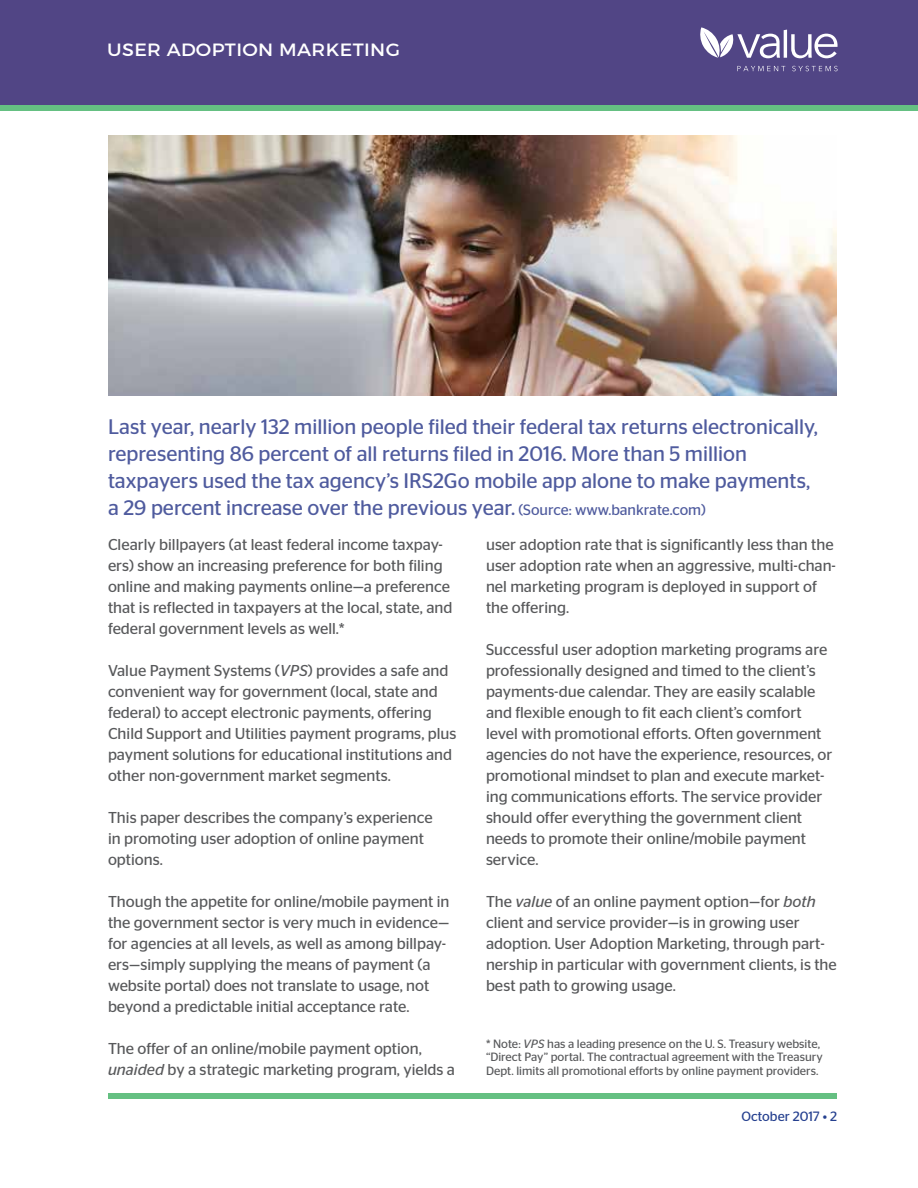
<style>
.page{position:relative;width:918px;height:1188px;background:#fff}
.page>*{position:absolute;margin:0;border:0;box-sizing:border-box;transform-origin:0 0}
.t1{font:21px/27px "Stag Sans";color:#4f5b9e}
.t2{font:17.85px "Montserrat";letter-spacing:.02em;color:#fff;scale:1.07 1}
.t3{font:15.75px/21px "Stag Sans";color:#58595b}
.t4{font:13.5px "Stag Sans";color:#25408f}
.t5{font:12px/13.5px "Stag Sans";color:#58595b}
.s1{font-size:15px}
.s2{font-style:italic}
</style>
<div class="page">
<div style="left:0;top:0;width:918px;height:106px;background:#514585"></div>
<div style="left:0;top:106px;width:918px;height:5px;background:#65c082"></div>
<svg style="left:737px;top:66px;width:48px;height:5px"></svg>
<svg style="left:792px;top:66px;width:46px;height:5px"></svg>
<svg style="left:700px;top:27px;width:138px;height:31px"></svg>
<div style="left:108px;top:1094px;width:729px;height:5px;background:#65c082"></div>
<img style="left:108px;top:135px;width:729px;height:260px">
<p class="t2" style="left:107px;top:38px;width:275px">USER ADOPTION MARKETING</p>
<p class="t1" style="left:108px;top:413px;width:712px">Last year, nearly 132 million people filed their federal tax returns electronically, representing 86 percent of all returns filed in 2016. More than 5 million taxpayers used the tax agency’s IRS2Go mobile app alone to make payments, a 29 percent increase over the previous year. <span class="s1">(Source: www.bankrate.com)</span></p>
<p class="t3" style="left:108px;top:534px;width:346px">Clearly billpayers (at least federal income taxpay&shy;ers) show an increasing preference for both filing online and making payments online—a preference that is reflected in taxpayers at the local, state, and federal government levels as well.*</p>
<p class="t3" style="left:108px;top:660px;width:350px">Value Payment Systems (<span class="s2">VPS</span>) provides a safe and convenient way for government (local, state and federal) to accept electronic payments, offering Child Support and Utilities payment programs, plus payment solutions for educational institutions and other non-government market segments.</p>
<p class="t3" style="left:108px;top:807px;width:326px">This paper describes the company’s experience in promoting user adoption of online payment options.</p>
<p class="t3" style="left:108px;top:891px;width:343px">Though the appetite for online/mobile payment in the government sector is very much in evidence— for agencies at all levels, as well as among billpay&shy;ers—simply supplying the means of payment (a website portal) does not translate to usage, not beyond a predictable initial acceptance rate.</p>
<p class="t3" style="left:108px;top:1038px;width:349px">The offer of an online/mobile payment option, <span class="s2">unaided</span> by a strategic marketing program, yields a</p>
<p class="t3" style="left:486px;top:534px;width:352px">user adoption rate that is significantly less than the user adoption rate when an aggressive, multi-chan&shy;nel marketing program is deployed in support of the offering.</p>
<p class="t3" style="left:486px;top:639px;width:348px">Successful user adoption marketing programs are professionally designed and timed to the client’s payments-due calendar. They are easily scalable and flexible enough to fit each client’s comfort level with promotional efforts. Often government agencies do not have the experience, resources, or promotional mindset to plan and execute market&shy;ing communications efforts. The service provider should offer everything the government client needs to promote their online/mobile payment service.</p>
<p class="t3" style="left:486px;top:891px;width:352px">The <span class="s2">value</span> of an online payment option—for <span class="s2">both </span>client and service provider—is in growing user adoption. User Adoption Marketing, through part&shy;nership in particular with government clients, is the best path to growing usage.</p>
<p class="t5" style="left:486px;top:1037px;width:338px">* Note: <span class="s2">VPS</span> has a leading presence on the U. S. Treasury website, “Direct Pay” portal. The contractual agreement with the Treasury<br>Dept. limits all promotional efforts by online payment providers.</p>
<p class="t4" style="left:741px;top:1108px;width:97px">October 2017 • 2</p>
</div>
